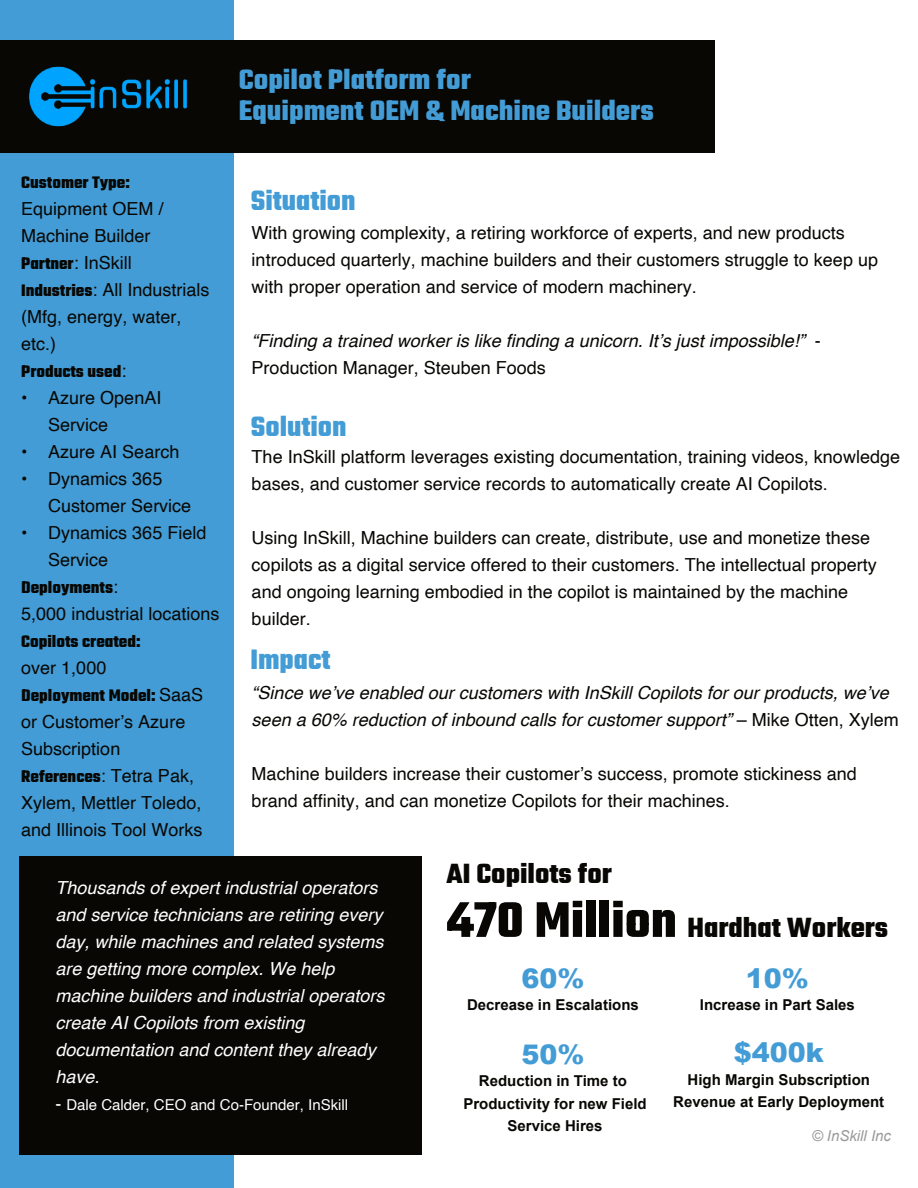
<style>
.page{position:relative;width:918px;height:1188px;background:#fff}
.page>*{position:absolute;margin:0;border:0;box-sizing:border-box;transform-origin:0 0}
.t1{font:700 30.3px/30.3px "Teko";color:#439cd5}
.t2{font:700 30px/54px "Teko";color:#080704}
.t3{font:900 27px "Arial";color:#439cd5}
.t4{font:18px/27px "Helvetica";color:#080704}
.t5{font:italic 18px/27px "Helvetica";color:#fff}
.t6{font:italic 18px/27px "Helvetica";color:#080704}
.t7{font:700 18px "Teko";color:#080704}
.t8{font:700 15px/22.5px "Arial";color:#080704;text-align:center}
.t9{font:15px "Helvetica";color:#fff}
.t10{font:italic 15px "Arial";color:#9a9998}
.s1{font-family:"Teko";font-weight:700}
.s2{font-family:"Helvetica";font-weight:400}
.s3{font-style:normal}
.s4{font-size:18px}
.s5{font-size:54px}
</style>
<div class="page">
<div style="left:0;top:0;width:234px;height:1188px;background:#439cd5"></div>
<div style="left:19px;top:857px;width:403px;height:298px;background:#080704"></div>
<div style="left:0;top:40px;width:715px;height:113px;background:#080704"></div>
<img style="left:28px;top:66px;width:160px;height:61px">
<p class="t7" style="left:21px;top:171px;width:110px">Customer Type:</p>
<p class="t4" style="left:21px;top:196px;width:190px">Equipment OEM /<br>Machine Builder<br><span class="s1">Partner</span>: InSkill<br><span class="s1">Industries</span>: All Industrials (Mfg, energy, water, etc.)</p>
<p class="t7" style="left:21px;top:360px;width:107px">Products used<span class="s2">:</span></p>
<p class="t4" style="left:48px;top:385px;width:115px;text-indent:-27px">• Azure OpenAI<br>Service</p>
<p class="t4" style="left:21px;top:439px;width:160px">• Azure AI Search</p>
<p class="t4" style="left:48px;top:466px;width:145px;text-indent:-27px">• Dynamics 365<br>Customer Service</p>
<p class="t4" style="left:48px;top:520px;width:160px;text-indent:-27px">• Dynamics 365 Field<br>Service</p>
<p class="t7" style="left:21px;top:576px;width:98px">Deployments<span class="s2">:</span></p>
<p class="t4" style="left:21px;top:601px;width:200px">5,000 industrial locations</p>
<p class="t7" style="left:21px;top:630px;width:121px">Copilots created:</p>
<p class="t4" style="left:21px;top:655px;width:87px">over 1,000</p>
<p class="t7" style="left:21px;top:684px;width:183px">Deployment Model: <span class="s2">SaaS</span></p>
<p class="t4" style="left:21px;top:709px;width:166px">or Customer’s Azure<br>Subscription</p>
<p class="t7" style="left:21px;top:765px;width:174px">References<span class="s2">: Tetra Pak,</span></p>
<p class="t4" style="left:21px;top:790px;width:183px">Xylem, Mettler Toledo, and Illinois Tool Works</p>
<h1 class="t1" style="left:239px;top:67px;width:416px">Copilot Platform for<br>Equipment OEM &amp; Machine Builders</h1>
<h1 class="t1" style="left:251px;top:187px;width:106px">Situation</h1>
<p class="t4" style="left:252px;top:220px;width:628px">With growing complexity, a retiring workforce of experts, and new products introduced quarterly, machine builders and their customers struggle to keep up with proper operation and service of modern machinery.</p>
<p class="t6" style="left:252px;top:328px;width:571px">“Finding a trained worker is like finding a unicorn. It’s just impossible!” <span class="s3">-<br>Production Manager, Steuben Foods</span></p>
<h1 class="t1" style="left:251px;top:414px;width:97px">Solution</h1>
<p class="t4" style="left:252px;top:444px;width:650px">The InSkill platform leverages existing documentation, training videos, knowledge bases, and customer service records to automatically create AI Copilots.</p>
<p class="t4" style="left:252px;top:525px;width:627px">Using InSkill, Machine builders can create, distribute, use and monetize these copilots as a digital service offered to their customers. The intellectual property and ongoing learning embodied in the copilot is maintained by the machine builder.</p>
<h1 class="t1" style="left:250px;top:647px;width:82px">Impact</h1>
<p class="t6" style="left:252px;top:680px;width:649px">“Since we’ve enabled our customers with InSkill Copilots for our products, we’ve seen a 60% reduction of inbound calls for customer support” <span class="s3">– Mike Otten, Xylem</span></p>
<p class="t4" style="left:252px;top:761px;width:607px">Machine builders increase their customer’s success, promote stickiness and brand affinity, and can monetize Copilots for their machines.</p>
<p class="t5" style="left:55px;top:875px;width:331px">Thousands of expert industrial operators and service technicians are retiring every day, while machines and related systems are getting more complex. We help machine builders and industrial operators create AI Copilots from existing documentation and content they already have.</p>
<p class="t9" style="left:55px;top:1098px;width:294px"><span class="s4">-</span> Dale Calder, CEO and Co-Founder, InSkill</p>
<h2 class="t2" style="left:447px;top:849px;width:443px">AI Copilots for<br><span class="s5">470 Million</span> Hardhat Workers</h2>
<h3 class="t3" style="left:521px;top:968px;width:65px">60%</h3>
<p class="t8" style="left:467px;top:995px;width:173px">Decrease in Escalations</p>
<h3 class="t3" style="left:521px;top:1044px;width:65px">50%</h3>
<p class="t8" style="left:463px;top:1071px;width:185px">Reduction in Time to<br>Productivity for new Field<br>Service Hires</p>
<h3 class="t3" style="left:746px;top:968px;width:65px">10%</h3>
<p class="t8" style="left:700px;top:995px;width:157px">Increase in Part Sales</p>
<h3 class="t3" style="left:734px;top:1043px;width:92px">$400k</h3>
<p class="t8" style="left:673px;top:1070px;width:212px">High Margin Subscription<br>Revenue at Early Deployment</p>
<p class="t10" style="left:812px;top:1130px;width:81px">© InSkill Inc</p>
</div>
